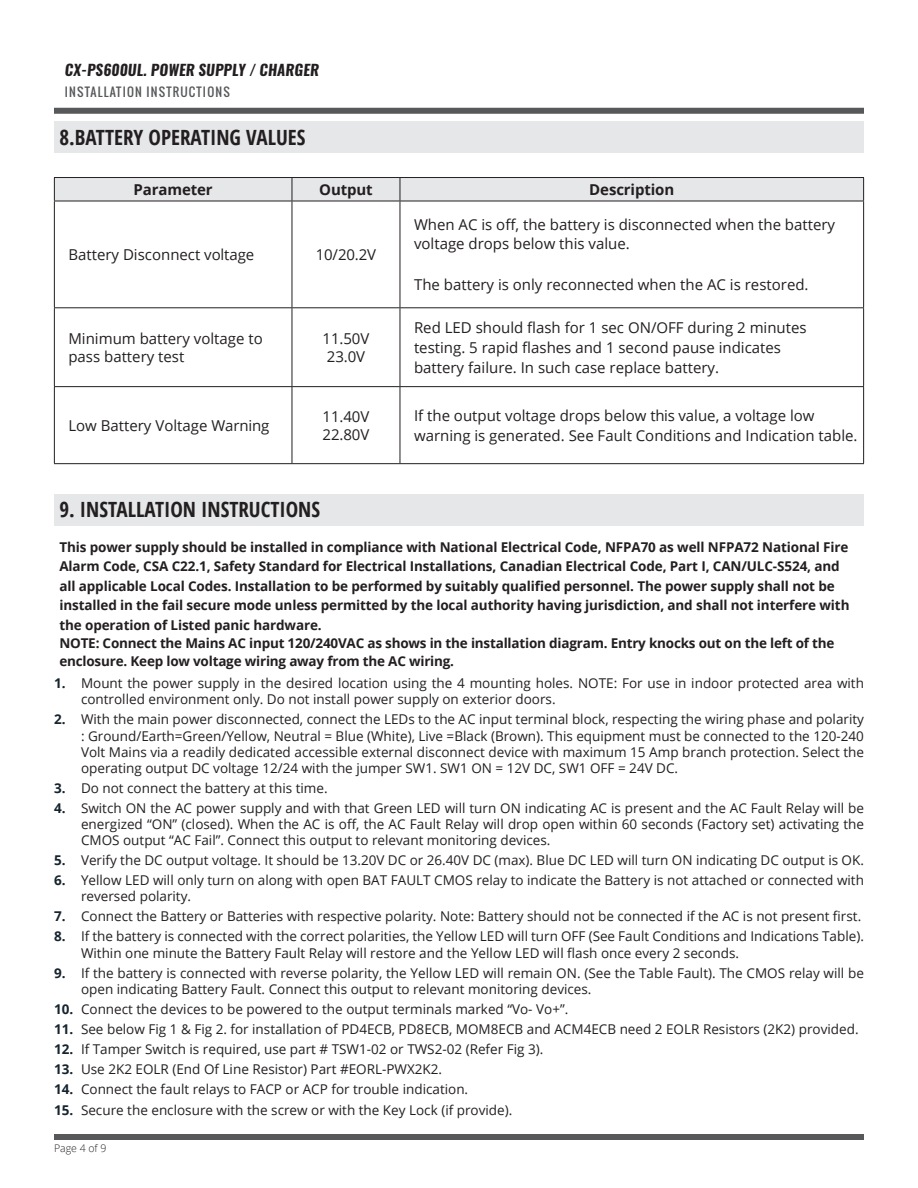
<style>
.page{position:relative;width:918px;height:1188px;background:#fff}
.page>*{position:absolute;margin:0;border:0;box-sizing:border-box;transform-origin:0 0}
._2018_-_H1_-Title_Al{font:700 condensed 21px "Open Sans";color:#231f20}
.Table_Paragraph{font:15px/20.2px "Open Sans";color:#231f20}
._2018-H1a_Aligh_Left{font:italic 700 15px "Oswald";letter-spacing:.01em;color:#231f20}
.Table_Paragraph-2{font:700 15px "Open Sans";letter-spacing:-.01em;color:#231f20}
.t1{font:13.5px/16.2px "Open Sans";color:#231f20}
._2018_-_Body_Text{font:700 13.5px/19.5px "Open Sans";letter-spacing:-.01em;color:#231f20}
._2018-H1a_Aligh_Left-2{font:12px "Oswald";letter-spacing:.1em;color:#57585a}
._2018_-_page___align{font:300 10.5px "Open Sans";color:#231f20}
.s1{font-weight:700;color:#16242e}
</style>
<div class="page">
<div style="left:54px;top:1134px;width:810px;height:6px;background:#57585a"></div>
<div style="left:54px;top:108px;width:810px;height:6px;background:#57585a"></div>
<div style="left:54px;top:121px;width:810px;height:32px;background:#e6e7e9"></div>
<div style="left:54px;top:494px;width:810px;height:31px;background:#e6e7e9"></div>
<hr style="left:54px;top:177px;width:238px;height:1px;background:#231f20">
<hr style="left:292px;top:177px;width:108px;height:1px;background:#231f20">
<hr style="left:400px;top:177px;width:464px;height:1px;background:#231f20">
<div style="left:54px;top:178px;width:810px;height:23px;background:#e6e7e9"></div>
<hr style="left:54px;top:201px;width:238px;height:1px;background:#231f20">
<hr style="left:54px;top:201px;width:1px;height:106px;background:#231f20">
<hr style="left:292px;top:201px;width:108px;height:1px;background:#231f20">
<hr style="left:292px;top:201px;width:1px;height:106px;background:#231f20">
<hr style="left:400px;top:201px;width:464px;height:1px;background:#231f20">
<hr style="left:400px;top:201px;width:1px;height:106px;background:#231f20">
<hr style="left:863px;top:201px;width:1px;height:106px;background:#231f20">
<hr style="left:54px;top:307px;width:238px;height:1px;background:#231f20">
<hr style="left:54px;top:308px;width:1px;height:78px;background:#231f20">
<hr style="left:292px;top:307px;width:108px;height:1px;background:#231f20">
<hr style="left:292px;top:308px;width:1px;height:78px;background:#231f20">
<hr style="left:400px;top:307px;width:464px;height:1px;background:#231f20">
<hr style="left:400px;top:308px;width:1px;height:78px;background:#231f20">
<hr style="left:863px;top:308px;width:1px;height:78px;background:#231f20">
<hr style="left:54px;top:386px;width:238px;height:1px;background:#231f20">
<hr style="left:54px;top:387px;width:1px;height:76px;background:#231f20">
<hr style="left:292px;top:386px;width:108px;height:1px;background:#231f20">
<hr style="left:292px;top:387px;width:1px;height:76px;background:#231f20">
<hr style="left:400px;top:386px;width:464px;height:1px;background:#231f20">
<hr style="left:400px;top:387px;width:1px;height:76px;background:#231f20">
<hr style="left:863px;top:387px;width:1px;height:76px;background:#231f20">
<hr style="left:54px;top:463px;width:238px;height:1px;background:#231f20">
<hr style="left:292px;top:463px;width:108px;height:1px;background:#231f20">
<hr style="left:400px;top:463px;width:464px;height:1px;background:#231f20">
<p class="_2018-H1a_Aligh_Left" style="left:65px;top:60px;width:256px">CX-PS600UL. POWER SUPPLY / CHARGER</p>
<p class="_2018-H1a_Aligh_Left-2" style="left:65px;top:83px;width:167px">INSTALLATION INSTRUCTIONS</p>
<p class="_2018_-_H1_-Title_Al" style="left:59px;top:123px;width:248px">8.BATTERY OPERATING VALUES</p>
<p class="Table_Paragraph-2" style="left:134px;top:179px;width:81px">Parameter</p>
<p class="Table_Paragraph-2" style="left:319px;top:179px;width:55px">Output</p>
<p class="Table_Paragraph-2" style="left:589px;top:179px;width:87px">Description</p>
<p class="Table_Paragraph" style="left:68px;top:244px;width:187px">Battery Disconnect voltage</p>
<p class="Table_Paragraph" style="left:316px;top:244px;width:62px">10/20.2V</p>
<p class="Table_Paragraph" style="left:68px;top:329px;width:196px;line-height:18.6px">Minimum battery voltage to pass battery test</p>
<p class="Table_Paragraph" style="left:323px;top:328px;width:48px">11.50V</p>
<p class="Table_Paragraph" style="left:327px;top:346px;width:40px">23.0V</p>
<p class="Table_Paragraph" style="left:68px;top:415px;width:203px">Low Battery Voltage Warning</p>
<p class="Table_Paragraph" style="left:323px;top:406px;width:48px">11.40V</p>
<p class="Table_Paragraph" style="left:323px;top:424px;width:48px">22.80V</p>
<p class="Table_Paragraph" style="left:414px;top:215px;width:423px;line-height:18.6px">When AC is off, the battery is disconnected when the battery voltage drops below this value.</p>
<p class="Table_Paragraph" style="left:414px;top:274px;width:396px">The battery is only reconnected when the AC is restored.</p>
<p class="Table_Paragraph" style="left:414px;top:317px;width:394px">Red LED should flash for 1 sec ON/OFF during 2 minutes testing. 5 rapid flashes and 1 second pause indicates battery failure. In such case replace battery.</p>
<p class="Table_Paragraph" style="left:414px;top:405px;width:445px">If the output voltage drops below this value, a voltage low warning is generated. See Fault Conditions and Indication table.</p>
<p class="_2018_-_H1_-Title_Al" style="left:59px;top:495px;width:262px">9. INSTALLATION INSTRUCTIONS</p>
<p class="_2018_-_Body_Text" style="left:59px;top:537px;width:792px">This power supply should be installed in compliance with National Electrical Code, NFPA70 as well NFPA72 National Fire Alarm Code, CSA C22.1, Safety Standard for Electrical Installations, Canadian Electrical Code, Part I, CAN/ULC-S524, and all applicable Local Codes. Installation to be performed by suitably qualified personnel. The power supply shall not be installed in the fail secure mode unless permitted by the local authority having jurisdiction, and shall not interfere with the operation of Listed panic hardware.</p>
<p class="_2018_-_Body_Text" style="left:59px;top:634px;width:777px;line-height:18px">NOTE: Connect the Mains AC input 120/240VAC as shows in the installation diagram. Entry knocks out on the left of the enclosure. Keep low voltage wiring away from the AC wiring.</p>
<p class="t1" style="left:81px;top:675px;width:785px;text-indent:-27px"><span class="s1">1.</span> Mount the power supply in the desired location using the 4 mounting holes. NOTE: For use in indoor protected area with controlled environment only. Do not install power supply on exterior doors.</p>
<p class="t1" style="left:81px;top:711px;width:785px;text-align:justify;text-indent:-27px"><span class="s1">2.</span> With the main power disconnected, connect the LEDs to the AC input terminal block, respecting the wiring phase and polarity : Ground/Earth=Green/Yellow, Neutral = Blue (White), Live =Black (Brown). This equipment must be connected to the 120-240<br>Volt Mains via a readily dedicated accessible external disconnect device with maximum 15 Amp branch protection. Select the operating output DC voltage 12/24 with the jumper SW1. SW1 ON = 12V DC, SW1 OFF = 24V DC.</p>
<p class="t1" style="left:54px;top:780px;width:275px"><span class="s1">3.</span> Do not connect the battery at this time.</p>
<p class="t1" style="left:81px;top:800px;width:785px;text-align:justify;text-indent:-27px"><span class="s1">4.</span> Switch ON the AC power supply and with that Green LED will turn ON indicating AC is present and the AC Fault Relay will be energized “ON” (closed). When the AC is off, the AC Fault Relay will drop open within 60 seconds (Factory set) activating the CMOS output “AC Fail”. Connect this output to relevant monitoring devices.</p>
<p class="t1" style="left:54px;top:852px;width:812px"><span class="s1">5.</span> Verify the DC output voltage. It should be 13.20V DC or 26.40V DC (max). Blue DC LED will turn ON indicating DC output is OK.</p>
<p class="t1" style="left:81px;top:872px;width:785px;text-indent:-27px"><span class="s1">6.</span> Yellow LED will only turn on along with open BAT FAULT CMOS relay to indicate the Battery is not attached or connected with reversed polarity.</p>
<p class="t1" style="left:54px;top:908px;width:809px"><span class="s1">7.</span> Connect the Battery or Batteries with respective polarity. Note: Battery should not be connected if the AC is not present first.</p>
<p class="t1" style="left:81px;top:928px;width:785px;text-indent:-27px"><span class="s1">8.</span> If the battery is connected with the correct polarities, the Yellow LED will turn OFF (See Fault Conditions and Indications Table).<br>Within one minute the Battery Fault Relay will restore and the Yellow LED will flash once every 2 seconds.</p>
<p class="t1" style="left:81px;top:964px;width:785px;text-indent:-27px"><span class="s1">9.</span> If the battery is connected with reverse polarity, the Yellow LED will remain ON. (See the Table Fault). The CMOS relay will be open indicating Battery Fault. Connect this output to relevant monitoring devices.</p>
<p class="t1" style="left:54px;top:1000px;width:516px"><span class="s1">10.</span> Connect the devices to be powered to the output terminals marked “Vo- Vo+”.</p>
<p class="t1" style="left:54px;top:1020px;width:806px"><span class="s1">11.</span> See below Fig 1 &amp; Fig 2. for installation of PD4ECB, PD8ECB, MOM8ECB and ACM4ECB need 2 EOLR Resistors (2K2) provided.</p>
<p class="t1" style="left:54px;top:1040px;width:491px"><span class="s1">12.</span> If Tamper Switch is required, use part # TSW1-02 or TWS2-02 (Refer Fig 3).</p>
<p class="t1" style="left:54px;top:1060px;width:390px"><span class="s1">13.</span> Use 2K2 EOLR (End Of Line Resistor) Part #EORL-PWX2K2.</p>
<p class="t1" style="left:54px;top:1080px;width:416px"><span class="s1">14.</span> Connect the fault relays to FACP or ACP for trouble indication.</p>
<p class="t1" style="left:54px;top:1101px;width:460px"><span class="s1">15.</span> Secure the enclosure with the screw or with the Key Lock (if provide).</p>
<p class="_2018_-_page___align" style="left:54px;top:1141px;width:54px">Page 4 of 9</p>
</div>
